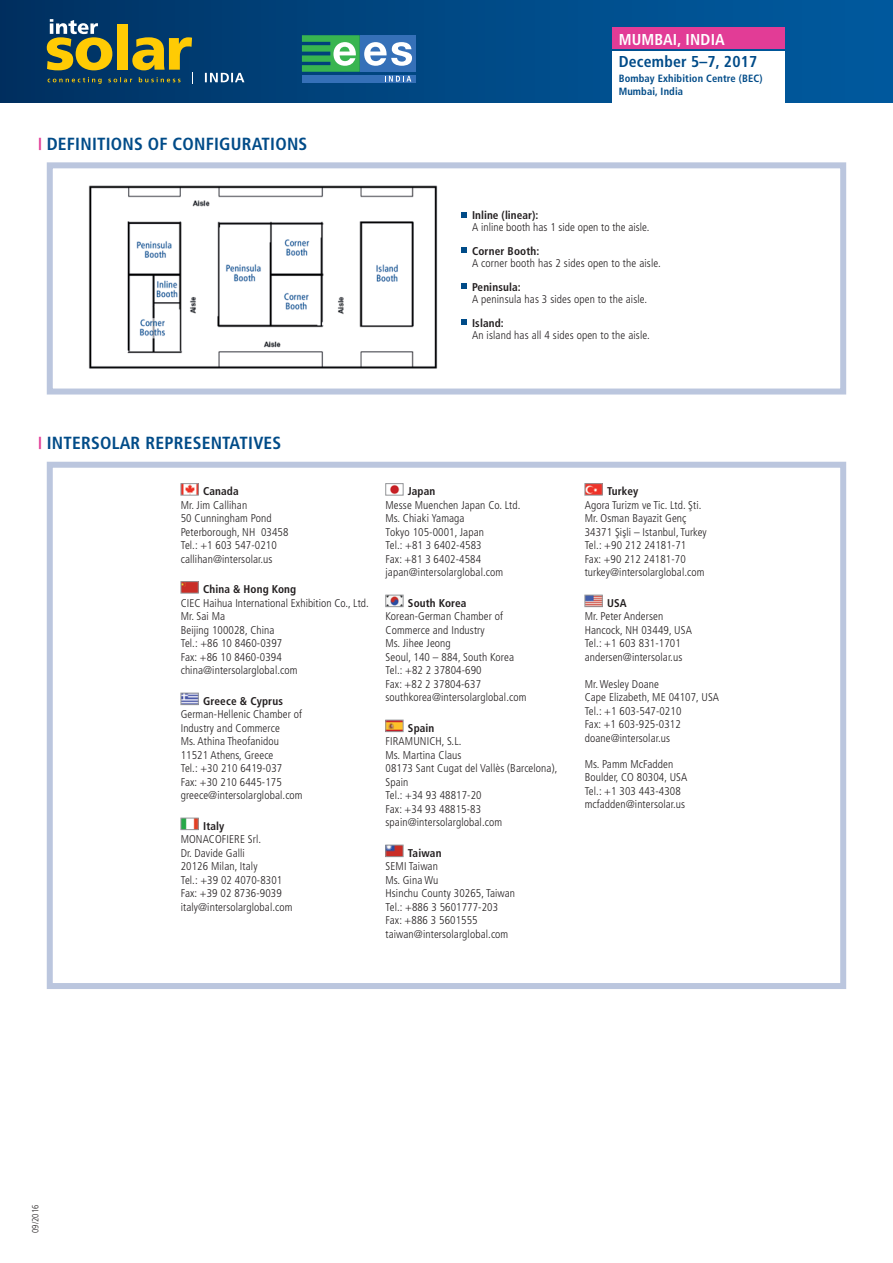
<style>
.page{position:relative;width:893px;height:1263px;background:#fff}
.page>*{position:absolute;margin:0;border:0;box-sizing:border-box;transform-origin:0 0}
.t1{font:700 condensed 17.55px "Frutiger LT Com";letter-spacing:.01em;color:#004b88}
.t2{font:700 condensed 15.75px "Frutiger LT Com";letter-spacing:.01em;color:#004b88}
.t3{font:700 condensed 15.75px "Frutiger LT Com";letter-spacing:.015em;color:#fff}
.t4{font:300 condensed 11.25px/13.5px "Frutiger LT Com";letter-spacing:.01em;color:#231f20}
.t5{font:300 condensed 11.25px/13.5px "Frutiger";letter-spacing:.01em;color:#231f20}
.t6{font:700 condensed 11.25px "Frutiger LT Com";letter-spacing:.01em;color:#231f20}
.t7{font:700 condensed 11.25px "Frutiger";letter-spacing:.01em;color:#231f20}
.t8{font:700 condensed 10.5px/12.6px "Frutiger LT Com";letter-spacing:.01em;color:#004b88}
.t9{font:300 condensed 9px "Frutiger";color:#231f20}
</style>
<div class="page">
<div style="left:0;top:0;width:893px;height:102px;background:linear-gradient(to right,#003263,#015da2)"></div>
<div style="left:612px;top:51px;width:172px;height:53px;background:#fff"></div>
<div style="left:612px;top:28px;width:172px;height:21px;background:#e23c96"></div>
<svg style="left:205px;top:73px;width:39px;height:9px"></svg>
<svg style="left:47px;top:19px;width:146px;height:65px;background:#60704b"></svg>
<div style="left:360px;top:35px;width:56px;height:37px;background:#3570b8"></div>
<div style="left:302px;top:75px;width:114px;height:7px;background:#3570b8"></div>
<svg style="left:302px;top:35px;width:110px;height:47px"></svg>
<div style="left:47px;top:162px;width:799px;height:232px;border:6px solid #bbc6de"></div>
<svg style="left:461px;top:212px;width:6px;height:5px"></svg>
<svg style="left:461px;top:248px;width:6px;height:5px"></svg>
<svg style="left:461px;top:284px;width:6px;height:5px"></svg>
<svg style="left:461px;top:320px;width:6px;height:5px"></svg>
<img style="left:88px;top:185px;width:350px;height:184px">
<div style="left:47px;top:462px;width:799px;height:527px;border:6px solid #bbc6de"></div>
<img style="left:183px;top:485px;width:12px;height:8px">
<div style="left:181px;top:483px;width:17px;height:12px;border:1px solid #939598"></div>
<img style="left:183px;top:583px;width:13px;height:8px">
<div style="left:181px;top:581px;width:17px;height:12px;border:1px solid #939598"></div>
<img style="left:183px;top:695px;width:13px;height:8px">
<div style="left:181px;top:693px;width:17px;height:12px;border:1px solid #939598"></div>
<img style="left:183px;top:820px;width:13px;height:8px">
<div style="left:181px;top:818px;width:17px;height:12px;border:1px solid #939598"></div>
<img style="left:388px;top:597px;width:13px;height:8px">
<div style="left:386px;top:595px;width:17px;height:12px;border:1px solid #939598"></div>
<img style="left:388px;top:722px;width:13px;height:8px">
<div style="left:386px;top:720px;width:17px;height:12px;border:1px solid #939598"></div>
<img style="left:388px;top:847px;width:13px;height:8px">
<div style="left:386px;top:845px;width:17px;height:12px;border:1px solid #939598"></div>
<img style="left:390px;top:485px;width:10px;height:8px">
<div style="left:386px;top:483px;width:17px;height:12px;border:1px solid #939598"></div>
<img style="left:587px;top:597px;width:13px;height:8px">
<div style="left:585px;top:595px;width:17px;height:12px;border:1px solid #939598"></div>
<img style="left:587px;top:485px;width:13px;height:8px">
<div style="left:585px;top:483px;width:17px;height:12px;border:1px solid #939598"></div>
<h1 class="t1" style="left:38px;top:137px;width:271px"><sup>|</sup> DEFINITIONS OF CONFIGURATIONS</h1>
<h2 class="t3" style="left:619px;top:34px;width:108px">MUMBAI, INDIA</h2>
<h2 class="t2" style="left:619px;top:55px;width:140px">December 5–7, 2017</h2>
<p class="t8" style="left:619px;top:73px;width:145px">Bombay Exhibition Centre (BEC)<br>Mumbai, India</p>
<p class="t6" style="left:472px;top:210px;width:68px">Inline (linear):</p>
<p class="t4" style="left:472px;top:221px;width:179px">A inline booth has 1 side open to the aisle.</p>
<p class="t6" style="left:472px;top:246px;width:69px">Corner Booth:</p>
<p class="t4" style="left:472px;top:257px;width:190px">A corner booth has 2 sides open to the aisle.</p>
<p class="t6" style="left:472px;top:282px;width:50px">Peninsula:</p>
<p class="t4" style="left:472px;top:293px;width:177px">A peninsula has 3 sides open to the aisle.</p>
<p class="t6" style="left:472px;top:318px;width:33px">Island:</p>
<p class="t4" style="left:472px;top:329px;width:179px">An island has all 4 sides open to the aisle.</p>
<h1 class="t1" style="left:38px;top:435px;width:245px"><sup>|</sup> INTERSOLAR REPRESENTATIVES</h1>
<p class="t7" style="left:203px;top:487px;width:37px">Canada</p>
<p class="t4" style="left:181px;top:499px;width:109px">Mr. Jim Callihan<br>50 Cunningham Pond<br>Peterborough, NH 03458<br>Tel.: +1 603 547-0210 callihan@intersolar.us</p>
<p class="t7" style="left:203px;top:585px;width:95px">China &amp; Hong Kong</p>
<p class="t4" style="left:181px;top:597px;width:190px">CIEC Haihua International Exhibition Co., Ltd.<br>Mr. Sai Ma<br>Beijing 100028, China<br>Tel.: +86 10 8460-0397<br>Fax: +86 10 8460-0394 china@intersolarglobal.com</p>
<p class="t6" style="left:203px;top:696px;width:81px">Greece &amp; Cyprus</p>
<p class="t4" style="left:181px;top:709px;width:123px">German-Hellenic Chamber of<br>Industry and Commerce<br>Ms. Athina Theofanidou<br>11521 Athens, Greece<br>Tel.: +30 210 6419-037<br>Fax: +30 210 6445-175 greece@intersolarglobal.com</p>
<p class="t7" style="left:203px;top:821px;width:23px">Italy</p>
<p class="t4" style="left:181px;top:833px;width:113px">MONACOFIERE Srl.<br>Dr. Davide Galli<br>20126 Milan, Italy<br>Tel.: +39 02 4070-8301<br>Fax: +39 02 8736-9039 italy@intersolarglobal.com</p>
<p class="t7" style="left:408px;top:487px;width:29px">Japan</p>
<p class="t5" style="left:386px;top:499px;width:136px">Messe Muenchen Japan Co. Ltd.<br>Ms. Chiaki Yamaga<br>Tokyo 105-0001, Japan<br>Tel.: +81 3 6402-4583<br>Fax: +81 3 6402-4584 japan@intersolarglobal.com</p>
<p class="t7" style="left:408px;top:598px;width:60px">South Korea</p>
<p class="t4" style="left:386px;top:611px;width:142px">Korean-German Chamber of<br>Commerce and Industry<br>Ms. Jihee Jeong<br>Seoul, 140 – 884, South Korea<br>Tel.: +82 2 37804-690<br>Fax: +82 2 37804-637 southkorea@intersolarglobal.com</p>
<p class="t7" style="left:408px;top:723px;width:28px">Spain</p>
<p class="t4" style="left:386px;top:736px;width:173px">FIRAMUNICH, S.L.<br>Ms. Martina Claus<br>08173 Sant Cugat del Vallès (Barcelona),<br>Spain<br>Tel.: +34 93 48817-20<br>Fax: +34 93 48815-83 spain@intersolarglobal.com</p>
<p class="t6" style="left:408px;top:848px;width:35px">Taiwan</p>
<p class="t4" style="left:386px;top:860px;width:131px">SEMI Taiwan<br>Ms. Gina Wu<br>Hsinchu County 30265, Taiwan<br>Tel.: +886 3 5601777-203<br>Fax: +886 3 5601555 taiwan@intersolarglobal.com</p>
<p class="t6" style="left:607px;top:487px;width:33px">Turkey</p>
<p class="t4" style="left:585px;top:499px;width:124px">Agora Turizm ve Tic. Ltd. Şti.<br>Mr. Osman Bayazit Genç<br>34371 Şişli – Istanbul, Turkey<br>Tel.: +90 212 24181-71<br>Fax: +90 212 24181-70 turkey@intersolarglobal.com</p>
<p class="t7" style="left:607px;top:598px;width:21px">USA</p>
<p class="t4" style="left:585px;top:611px;width:109px">Mr. Peter Andersen<br>Hancock, NH 03449, USA<br>Tel.: +1 603 831-1701 andersen@intersolar.us</p>
<p class="t4" style="left:585px;top:678px;width:136px">Mr. Wesley Doane<br>Cape Elizabeth, ME 04107, USA<br>Tel.: +1 603-547-0210<br>Fax: +1 603-925-0312 doane@intersolar.us</p>
<p class="t4" style="left:585px;top:758px;width:104px">Ms. Pamm McFadden<br>Boulder, CO 80304, USA<br>Tel.: +1 303 443-4308 mcfadden@intersolar.us</p>
<p class="t9" style="left:32px;top:1233px;width:30px;rotate:-90deg">09/2016</p>
</div>
